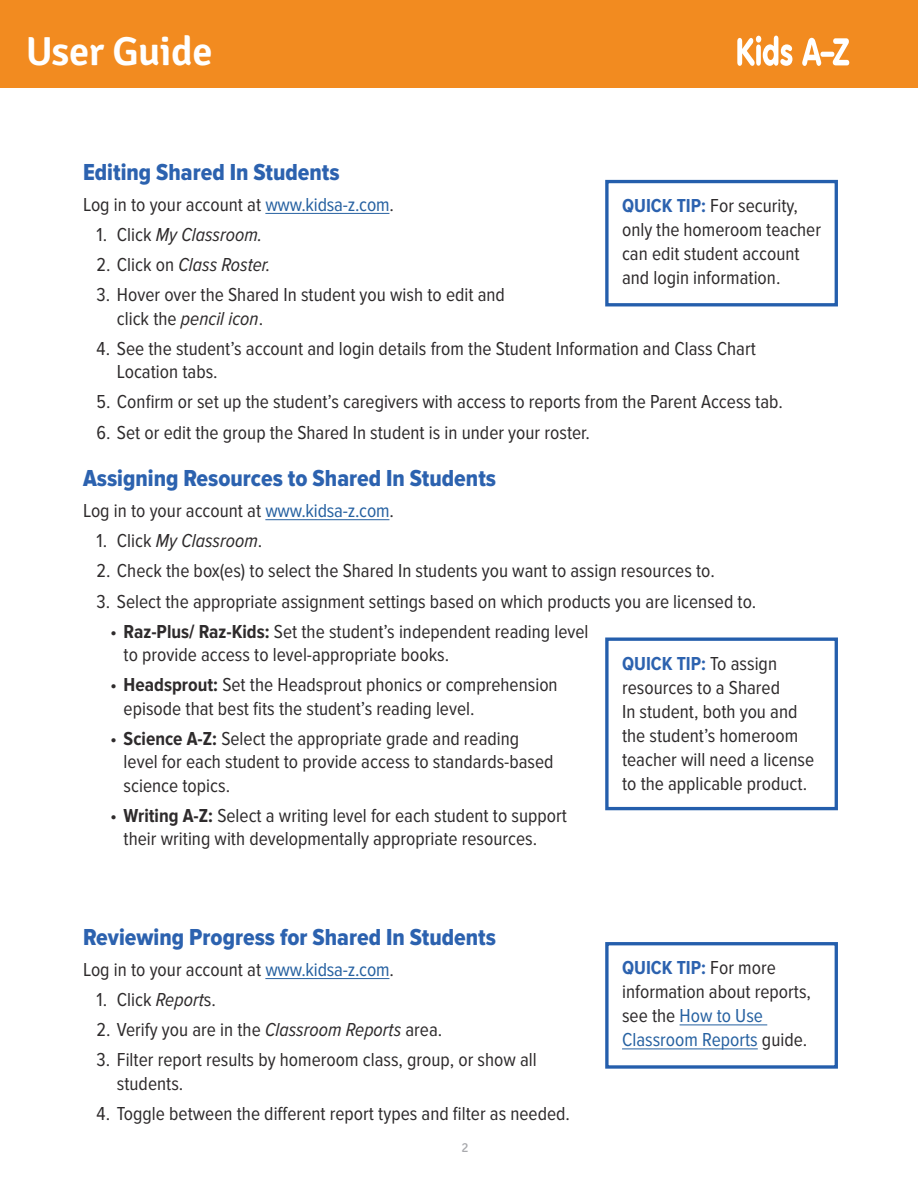
<style>
.page{position:relative;width:918px;height:1188px;background:#fff}
.page>*{position:absolute;margin:0;border:0;box-sizing:border-box;transform-origin:0 0}
.ParaHead_2{font:600 40.5px "Signika";letter-spacing:-.01em;color:#fff}
.ParaHead_2-2{font:24px "Proxima Nova Cond Extrabld";color:#2c62af}
.Body_2{font:19.5px/24px "Proxima Nova Cond";color:#2e2b2c}
.ParaHead_2-3{font:19.5px "Proxima Nova Cond";color:#2e2b2c}
.t1{font:italic 19.5px "Proxima Nova Cond";color:#2e2b2c}
.t2{font:13.5px "Signika";color:#a8a9ad}
.s1{color:#2661a1}
.s2{font-style:normal}
.s3{font-style:italic}
.s4{font-weight:700}
.s5{font-weight:700;color:#2c62af}
</style>
<div class="page">
<div style="left:0;top:0;width:918px;height:88px;background:#f28b20"></div>
<svg style="left:737px;top:36px;width:55px;height:30px"></svg>
<svg style="left:802px;top:38px;width:19px;height:28px"></svg>
<div style="left:820px;top:52px;width:14px;height:5px;background:#fff;border-radius:2px"></div>
<svg style="left:833px;top:38px;width:16px;height:27px"></svg>
<hr style="left:265px;top:213px;width:124px;height:1px;background:#2661a1">
<hr style="left:265px;top:519px;width:124px;height:1px;background:#2661a1">
<div style="left:605px;top:180px;width:233px;height:126px;border:3px solid #245eac"></div>
<div style="left:605px;top:638px;width:233px;height:172px;border:3px solid #245eac"></div>
<hr style="left:265px;top:978px;width:124px;height:1px;background:#2661a1">
<hr style="left:680px;top:1025px;width:87px;height:1px;background:#2661a1">
<hr style="left:622px;top:1049px;width:136px;height:1px;background:#2661a1">
<div style="left:605px;top:942px;width:233px;height:127px;border:3px solid #245eac"></div>
<p class="ParaHead_2" style="left:26px;top:28px;width:188px">User Guide</p>
<p class="ParaHead_2-2" style="left:83px;top:159px;width:258px">Editing Shared In Students</p>
<p class="ParaHead_2-3" style="left:83px;top:193px;width:312px">Log in to your account at <span class="s1">www.kidsa-z.com</span>.</p>
<p class="t1" style="left:97px;top:224px;width:167px"><span class="s2">1. Click</span> My Classroom.</p>
<p class="t1" style="left:97px;top:254px;width:176px"><span class="s2">2. Click on</span> Class Roster.</p>
<p class="Body_2" style="left:117px;top:284px;width:390px;line-height:23.4px;text-indent:-20px">3. Hover over the Shared In student you wish to edit and click the <span class="s3">pencil icon</span>.</p>
<p class="Body_2" style="left:117px;top:337px;width:640px;line-height:23.4px;text-indent:-20px">4. See the student’s account and login details from the Student Information and Class Chart<br>Location tabs.</p>
<p class="Body_2" style="left:97px;top:390px;width:688px">5. Confirm or set up the student’s caregivers with access to reports from the Parent Access tab.</p>
<p class="Body_2" style="left:97px;top:420px;width:495px">6. Set or edit the group the Shared In student is in under your roster.</p>
<p class="ParaHead_2-2" style="left:83px;top:465px;width:414px">Assigning Resources to Shared In Students</p>
<p class="ParaHead_2-3" style="left:83px;top:500px;width:312px">Log in to your account at <span class="s1">www.kidsa-z.com</span>.</p>
<p class="t1" style="left:97px;top:530px;width:167px"><span class="s2">1. Click</span> My Classroom<span class="s2">.</span></p>
<p class="Body_2" style="left:97px;top:559px;width:620px">2. Check the box(es) to select the Shared In students you want to assign resources to.</p>
<p class="Body_2" style="left:97px;top:590px;width:661px">3. Select the appropriate assignment settings based on which products you are licensed to.</p>
<p class="Body_2" style="left:124px;top:620px;width:466px;line-height:23.4px;text-indent:-14px">• <span class="s4">Raz-Plus/ Raz-Kids:</span> Set the student’s independent reading level to provide access to level-appropriate books.</p>
<p class="Body_2" style="left:124px;top:674px;width:436px;line-height:23.4px;text-indent:-14px">• <span class="s4">Headsprout:</span> Set the Headsprout phonics or comprehension episode that best fits the student’s reading level.</p>
<p class="Body_2" style="left:124px;top:727px;width:431px;line-height:23.4px;text-indent:-14px">• <span class="s4">Science A-Z:</span> Select the appropriate grade and reading level for each student to provide access to standards-based science topics.</p>
<p class="Body_2" style="left:124px;top:804px;width:445px;line-height:23.4px;text-indent:-14px">• <span class="s4">Writing A-Z:</span> Select a writing level for each student to support their writing with developmentally appropriate resources.</p>
<p class="Body_2" style="left:622px;top:194px;width:201px"><span class="s5">QUICK TIP:</span> For security, only the homeroom teacher can edit student account and login information.</p>
<p class="Body_2" style="left:622px;top:652px;width:194px"><span class="s5">QUICK TIP:</span> To assign resources to a Shared<br>In student, both you and the student’s homeroom teacher will need a license to the applicable product.</p>
<p class="ParaHead_2-2" style="left:83px;top:924px;width:414px">Reviewing Progress for Shared In Students</p>
<p class="ParaHead_2-3" style="left:83px;top:959px;width:312px">Log in to your account at <span class="s1">www.kidsa-z.com</span>.</p>
<p class="Body_2" style="left:97px;top:988px;width:121px">1. Click <span class="s3">Report</span>s.</p>
<p class="Body_2" style="left:97px;top:1018px;width:347px">2. Verify you are in the <span class="s3">Classroom Reports</span> area.</p>
<p class="Body_2" style="left:117px;top:1049px;width:421px;line-height:23.4px;text-indent:-20px">3. Filter report results by homeroom class, group, or show all students.</p>
<p class="Body_2" style="left:97px;top:1102px;width:475px">4. Toggle between the different report types and filter as needed.</p>
<p class="t2" style="left:461px;top:1140px;width:9px">2</p>
<p class="Body_2" style="left:622px;top:956px;width:190px"><span class="s5">QUICK TIP:</span> For more information about reports, see the <span class="s1">How to Use<br>Classroom Reports</span> guide.</p>
</div>
